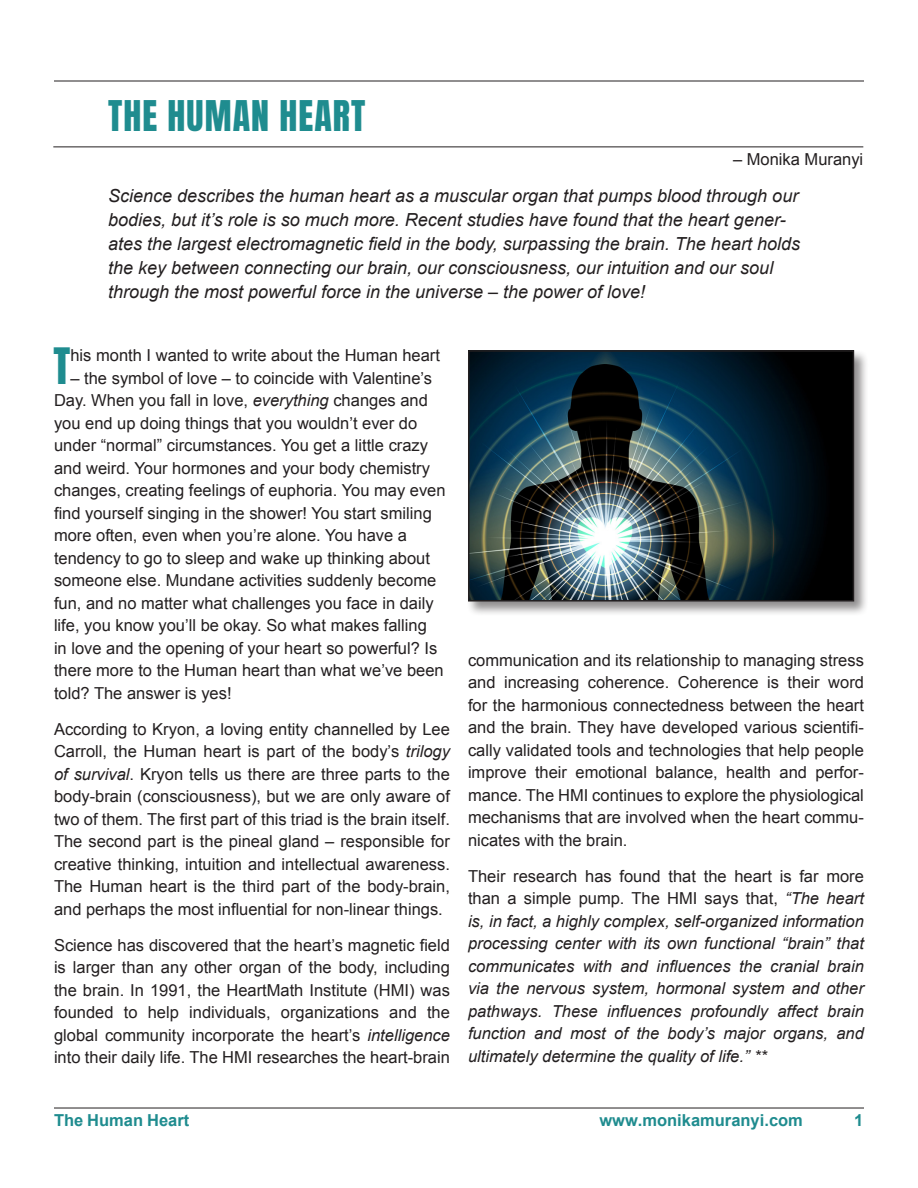
<style>
.page{position:relative;width:918px;height:1188px;background:#fff}
.page>*{position:absolute;margin:0;border:0;box-sizing:border-box;transform-origin:0 0}
.Drop_Cap_Paragraph{font:42.6px "Anton";color:#1f8c8f}
.Article_Tittle{font:36px "Anton";letter-spacing:.03em;color:#1f8c8f}
.INTRO_Paragraph{font:italic 18px/24px "Arial";color:#231f20}
.MM_Article_Paragraph{font:16.5px/22.5px "Arial";color:#231f20;text-align:justify}
.Drop_Cap_Paragraph-2{font:16.5px/22.5px "Arial";color:#231f20}
.MM_Article_Paragraph-2{font:italic 16.5px/22.5px "Arial";color:#231f20;text-align:justify}
.t1{font:700 16.5px "Arial";color:#1f8c8f}
.s1{font-style:italic}
.s2{font-style:normal}
</style>
<div class="page">
<hr style="left:54px;top:81px;width:810px;height:1px;background:#231f20">
<hr style="left:53px;top:147px;width:810px;height:1px;background:#231f20">
<hr style="left:54px;top:1108px;width:810px;height:1px;background:#231f20">
<div style="left:467px;top:349px;width:402px;height:268px;background:#231f20;opacity:.5"></div>
<img style="left:470px;top:352px;width:382px;height:248px">
<div style="left:468px;top:350px;width:386px;height:252px;border:1px solid #231f20"></div>
<p class="Article_Tittle" style="left:108px;top:97px;width:259px">THE HUMAN HEART</p>
<p class="Drop_Cap_Paragraph-2" style="left:733px;top:149px;width:132px">– Monika Muranyi</p>
<p class="INTRO_Paragraph" style="left:108px;top:183px;width:694px">Science describes the human heart as a muscular organ that pumps blood through our bodies, but it’s role is so much more. Recent studies have found that the heart gener&shy;ates the largest electromagnetic field in the body, surpassing the brain. The heart holds the key between connecting our brain, our consciousness, our intuition and our soul through the most powerful force in the universe – the power of love!</p>
<p class="Drop_Cap_Paragraph" style="left:54px;top:344px;width:18px">T</p>
<p class="Drop_Cap_Paragraph-2" style="left:70px;top:344px;width:371px">his month I wanted to write about the Human heart</p>
<p class="Drop_Cap_Paragraph-2" style="left:54px;top:367px;width:393px;text-indent:16px">– the symbol of love – to coincide with Valentine’s Day. When you fall in love, <span class="s1">everything</span> changes and you end up doing things that you wouldn’t ever do under “normal” circumstances. You get a little crazy and weird. Your hormones and your body chemistry changes, creating feelings of euphoria. You may even find yourself singing in the shower! You start smiling more often, even when you’re alone. You have a tendency to go to sleep and wake up thinking about someone else. Mundane activities suddenly become fun, and no matter what challenges you face in daily life, you know you’ll be okay. So what makes falling<br>in love and the opening of your heart so powerful? Is there more to the Human heart than what we’ve been told? The answer is yes!</p>
<p class="MM_Article_Paragraph" style="left:54px;top:718px;width:398px">According to Kryon, a loving entity channelled by Lee Carroll, the Human heart is part of the body’s <span class="s1">trilogy of survival</span>. Kryon tells us there are three parts to the body-brain (consciousness), but we are only aware of two of them. The first part of this triad is the brain itself.<br>The second part is the pineal gland – responsible for creative thinking, intuition and intellectual awareness.<br>The Human heart is the third part of the body-brain, and perhaps the most influential for non-linear things.</p>
<p class="MM_Article_Paragraph" style="left:54px;top:934px;width:397px">Science has discovered that the heart’s magnetic field is larger than any other organ of the body, including the brain. In 1991, the HeartMath Institute (HMI) was founded to help individuals, organizations and the global community incorporate the heart’s <span class="s1">intelligence </span>into their daily life. The HMI researches the heart-brain</p>
<p class="MM_Article_Paragraph" style="left:468px;top:649px;width:398px">communication and its relationship to managing stress and increasing coherence. Coherence is their word for the harmonious connectedness between the heart and the brain. They have developed various scientifi&shy;cally validated tools and technologies that help people improve their emotional balance, health and perfor&shy;mance. The HMI continues to explore the physiological mechanisms that are involved when the heart commu&shy;nicates with the brain.</p>
<p class="MM_Article_Paragraph-2" style="left:468px;top:865px;width:398px"><span class="s2">Their research has found that the heart is far more than a simple pump. The HMI says that,</span> “The heart is, in fact, a highly complex, self-organized information processing center with its own functional “brain” that communicates with and influences the cranial brain via the nervous system, hormonal system and other pathways. These influences profoundly affect brain function and most of the body’s major organs, and ultimately determine the quality of life.” **</p>
<p class="t1" style="left:54px;top:1109px;width:137px">The Human Heart</p>
<p class="t1" style="left:599px;top:1109px;width:205px">www.monikamuranyi.com</p>
<p class="t1" style="left:854px;top:1109px;width:11px">1</p>
</div>
